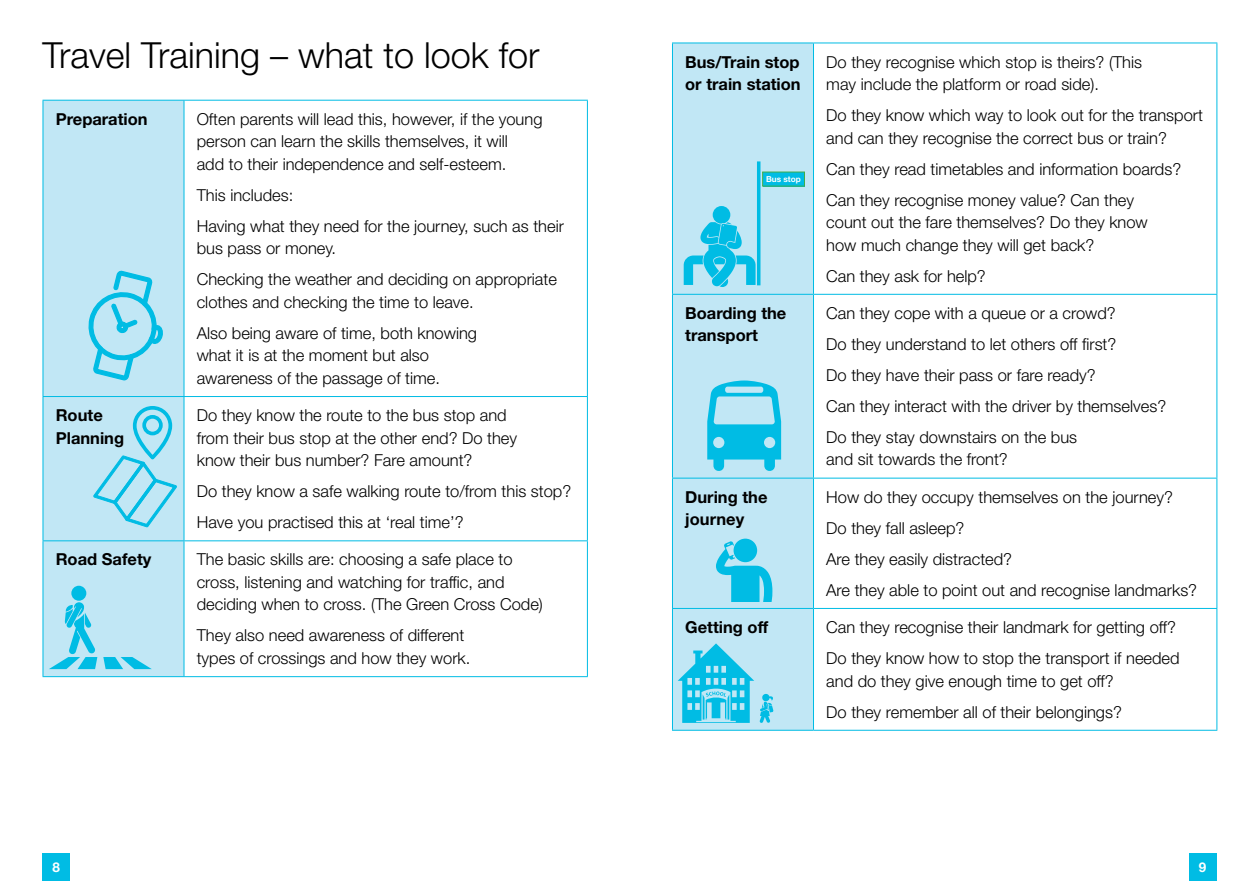
<style>
.page{position:relative;width:1259px;height:893px;background:#fff}
.page>*{position:absolute;margin:0;border:0;box-sizing:border-box;transform-origin:0 0}
.t1{font:300 36px "Helvetica Neue LT Std";color:#000}
.t2{font:300 16.5px/31px "Helvetica Neue LT Std";color:#000}
.t3{font:700 16.5px/22.5px "Helvetica Neue LT Std";color:#000}
.t4{font:700 13.5px "Helvetica Neue LT Std";color:#fff}
.t5{font:700 8.25px "Helvetica Neue LT Std";color:#fff}
</style>
<div class="page">
<div style="left:43px;top:853px;width:27px;height:28px;background:#00bce4"></div>
<div style="left:1188px;top:853px;width:28px;height:28px;background:#00bce4"></div>
<div style="left:44px;top:101px;width:140px;height:575px;background:#c1e7f5"></div>
<hr style="left:184px;top:100px;width:404px;height:1px;background:#00bce4">
<hr style="left:587px;top:101px;width:1px;height:295px;background:#00bce4">
<hr style="left:184px;top:396px;width:404px;height:1px;background:#00bce4">
<hr style="left:587px;top:397px;width:1px;height:143px;background:#00bce4">
<hr style="left:184px;top:540px;width:404px;height:1px;background:#00bce4">
<hr style="left:587px;top:541px;width:1px;height:135px;background:#00bce4">
<hr style="left:184px;top:676px;width:404px;height:1px;background:#00bce4">
<hr style="left:43px;top:100px;width:141px;height:1px;background:#00bce4">
<hr style="left:43px;top:101px;width:1px;height:295px;background:#00bce4">
<hr style="left:184px;top:101px;width:1px;height:295px;background:#00bce4">
<hr style="left:43px;top:396px;width:141px;height:1px;background:#00bce4">
<hr style="left:43px;top:397px;width:1px;height:143px;background:#00bce4">
<hr style="left:184px;top:397px;width:1px;height:143px;background:#00bce4">
<hr style="left:43px;top:540px;width:141px;height:1px;background:#00bce4">
<hr style="left:43px;top:541px;width:1px;height:135px;background:#00bce4">
<hr style="left:184px;top:541px;width:1px;height:135px;background:#00bce4">
<hr style="left:43px;top:676px;width:141px;height:1px;background:#00bce4">
<div style="left:673px;top:44px;width:140px;height:686px;background:#c1e7f5"></div>
<hr style="left:813px;top:43px;width:404px;height:1px;background:#00bce4">
<hr style="left:1216px;top:43px;width:1px;height:251px;background:#00bce4">
<hr style="left:813px;top:294px;width:404px;height:1px;background:#00bce4">
<hr style="left:1216px;top:295px;width:1px;height:183px;background:#00bce4">
<hr style="left:813px;top:478px;width:404px;height:1px;background:#00bce4">
<hr style="left:1216px;top:479px;width:1px;height:129px;background:#00bce4">
<hr style="left:813px;top:608px;width:404px;height:1px;background:#00bce4">
<hr style="left:1216px;top:609px;width:1px;height:121px;background:#00bce4">
<hr style="left:813px;top:730px;width:404px;height:1px;background:#00bce4">
<hr style="left:672px;top:43px;width:141px;height:1px;background:#00bce4">
<hr style="left:672px;top:43px;width:1px;height:251px;background:#00bce4">
<hr style="left:813px;top:43px;width:1px;height:251px;background:#00bce4">
<hr style="left:672px;top:294px;width:141px;height:1px;background:#00bce4">
<hr style="left:672px;top:295px;width:1px;height:183px;background:#00bce4">
<hr style="left:813px;top:295px;width:1px;height:183px;background:#00bce4">
<hr style="left:672px;top:478px;width:141px;height:1px;background:#00bce4">
<hr style="left:672px;top:479px;width:1px;height:129px;background:#00bce4">
<hr style="left:813px;top:479px;width:1px;height:129px;background:#00bce4">
<hr style="left:672px;top:608px;width:141px;height:1px;background:#00bce4">
<hr style="left:672px;top:609px;width:1px;height:121px;background:#00bce4">
<hr style="left:813px;top:609px;width:1px;height:121px;background:#00bce4">
<hr style="left:672px;top:730px;width:141px;height:1px;background:#00bce4">
<svg style="left:86px;top:271px;width:77px;height:110px;background:#93dcf0"></svg>
<svg style="left:93px;top:405px;width:85px;height:123px;background:#a0dff2"></svg>
<svg style="left:103px;top:657px;width:49px;height:12px"></svg>
<div style="left:71px;top:586px;width:15px;height:15px;background:#00bce4;border-radius:50%"></div>
<svg style="left:49px;top:602px;width:48px;height:67px;background:#7fd8ef"></svg>
<svg style="left:683px;top:206px;width:72px;height:81px;background:#6bd4ed"></svg>
<hr style="left:757px;top:161px;width:3px;height:124px;background:#00bce4">
<div style="left:762px;top:172px;width:42px;height:14px;background:#00bce4"></div>
<svg style="left:707px;top:380px;width:74px;height:93px;background:#5bd0ec"></svg>
<svg style="left:716px;top:541px;width:56px;height:60px;background:#59cfeb"></svg>
<div style="left:733px;top:539px;width:24px;height:23px;background:#00bce4;border-radius:50%"></div>
<svg style="left:677px;top:643px;width:97px;height:80px;background:#6bd3ed"></svg>
<h1 class="t1" style="left:43px;top:33px;width:498px">Travel Training – what to look for</h1>
<p class="t3" style="left:56px;top:107px;width:93px">Preparation</p>
<p class="t2" style="left:197px;top:107px;width:347px;line-height:22.5px">Often parents will lead this, however, if the young person can learn the skills themselves, it will<br>add to their independence and self-esteem.</p>
<p class="t2" style="left:197px;top:179px;width:369px">This includes:<br>Having what they need for the journey, such as their</p>
<p class="t2" style="left:197px;top:233px;width:362px">bus pass or money.<br>Checking the weather and deciding on appropriate</p>
<p class="t2" style="left:197px;top:286px;width:282px">clothes and checking the time to leave.<br>Also being aware of time, both knowing</p>
<p class="t2" style="left:197px;top:344px;width:245px;line-height:22.5px">what it is at the moment but also awareness of the passage of time.</p>
<p class="t3" style="left:56px;top:404px;width:70px">Route<br>Planning</p>
<p class="t2" style="left:197px;top:404px;width:322px;line-height:22.5px">Do they know the route to the bus stop and from their bus stop at the other end? Do they know their bus number? Fare amount?</p>
<p class="t2" style="left:197px;top:475px;width:376px">Do they know a safe walking route to/from this stop?<br>Have you practised this at ‘real time’?</p>
<p class="t3" style="left:56px;top:548px;width:97px">Road Safety</p>
<p class="t2" style="left:197px;top:548px;width:348px;line-height:22.5px">The basic skills are: choosing a safe place to cross, listening and watching for traffic, and deciding when to cross. (The Green Cross Code)</p>
<p class="t2" style="left:197px;top:624px;width:275px;line-height:22.5px">They also need awareness of different types of crossings and how they work.</p>
<p class="t3" style="left:685px;top:50px;width:117px">Bus/Train stop or train station</p>
<p class="t2" style="left:826px;top:50px;width:317px;line-height:22.5px">Do they recognise which stop is theirs? (This may include the platform or road side).</p>
<p class="t2" style="left:826px;top:104px;width:378px;line-height:22.5px">Do they know which way to look out for the transport and can they recognise the correct bus or train?</p>
<p class="t2" style="left:826px;top:153px;width:356px">Can they read timetables and information boards?<br>Can they recognise money value? Can they</p>
<p class="t2" style="left:826px;top:211px;width:323px;line-height:22.5px">count out the fare themselves? Do they know how much change they will get back?</p>
<p class="t2" style="left:826px;top:260px;width:161px">Can they ask for help?</p>
<p class="t3" style="left:685px;top:301px;width:103px">Boarding the transport</p>
<p class="t2" style="left:826px;top:297px;width:341px">Can they cope with a queue or a crowd?<br>Do they understand to let others off first?<br>Do they have their pass or fare ready?<br>Can they interact with the driver by themselves?<br>Do they stay downstairs on the bus</p>
<p class="t2" style="left:826px;top:444px;width:183px">and sit towards the front?</p>
<p class="t3" style="left:685px;top:485px;width:84px">During the journey</p>
<p class="t2" style="left:826px;top:481px;width:372px">How do they occupy themselves on the journey?<br>Do they fall asleep?<br>Are they easily distracted?<br>Are they able to point out and recognise landmarks?</p>
<p class="t3" style="left:685px;top:615px;width:85px">Getting off</p>
<p class="t2" style="left:826px;top:611px;width:355px">Can they recognise their landmark for getting off?<br>Do they know how to stop the transport if needed</p>
<p class="t2" style="left:826px;top:665px;width:297px">and do they give enough time to get off?<br>Do they remember all of their belongings?</p>
<p class="t5" style="left:766px;top:174px;width:36px">Bus stop</p>
<p class="t4" style="left:53px;top:859px;width:9px">8</p>
<p class="t4" style="left:1198px;top:859px;width:9px">9</p>
</div>
